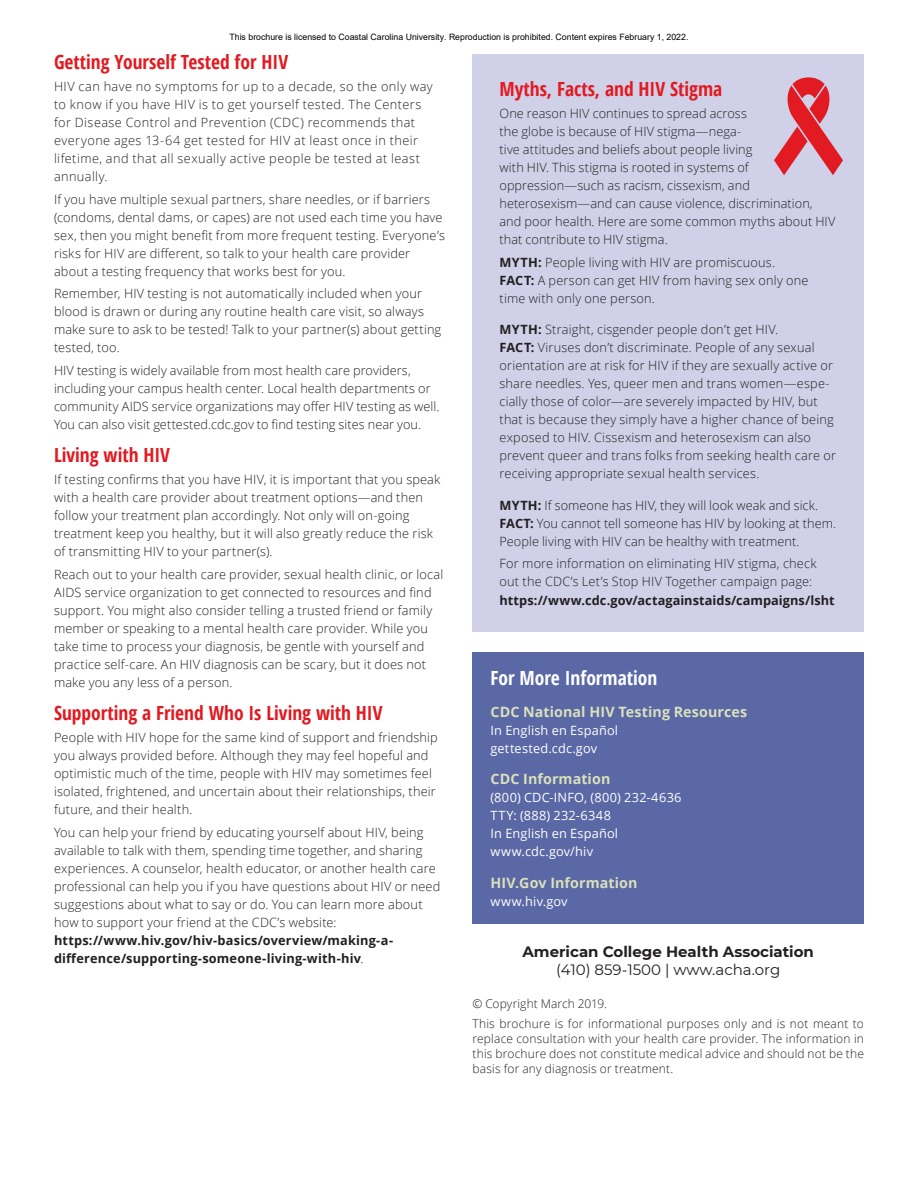
<style>
.page{position:relative;width:918px;height:1188px;background:#fff}
.page>*{position:absolute;margin:0;border:0;box-sizing:border-box;transform-origin:0 0}
.t1{font:700 19.5px "Open Sans Condensed";color:#e21a21}
.t2{font:700 19.5px "Open Sans Condensed";color:#fff}
.t3{font:700 15px "Montserrat";color:#231f20}
.t4{font:15px "Montserrat";color:#231f20}
.t5{font:700 14.25px "Open Sans";letter-spacing:.005em;color:#dae0bb}
.t6{font:300 12.75px/18px "Open Sans";letter-spacing:.015em;color:#231f20}
.t7{font:300 12.75px/18px "Open Sans";letter-spacing:.035em;color:#231f20}
.t8{font:700 12.75px/18px "Open Sans";letter-spacing:.01em;color:#231f20}
.t9{font:12.75px/18px "Open Sans";letter-spacing:.015em;color:#fff}
.t10{font:300 12px/15px "Open Sans";letter-spacing:.015em;color:#231f20}
.t11{font:8.7px "Arial";color:#000}
.s1{font-weight:300}
.s2{font-weight:700}
</style>
<div class="page">
<div style="left:472px;top:652px;width:392px;height:272px;background:#5a68a5"></div>
<div style="left:472px;top:54px;width:392px;height:577px;background:#d0d1e8"></div>
<svg style="left:774px;top:77px;width:69px;height:98px"></svg>
<p class="t11" style="left:230px;top:31px;width:461px">This brochure is licensed to Coastal Carolina University. Reproduction is prohibited. Content expires February 1, 2022.</p>
<h1 class="t1" style="left:54px;top:48px;width:236px">Getting Yourself Tested for HIV</h1>
<p class="t7" style="left:54px;top:77px;width:380px">HIV can have no symptoms for up to a decade, so the only way to know if you have HIV is to get yourself tested. The Centers for Disease Control and Prevention (CDC) recommends that everyone ages 13-64 get tested for HIV at least once in their lifetime, and that all sexually active people be tested at least annually.</p>
<p class="t6" style="left:54px;top:190px;width:392px">If you have multiple sexual partners, share needles, or if barriers (condoms, dental dams, or capes) are not used each time you have sex, then you might benefit from more frequent testing. Everyone’s risks for HIV are different, so talk to your health care provider about a testing frequency that works best for you.</p>
<p class="t6" style="left:54px;top:284px;width:389px">Remember, HIV testing is not automatically included when your blood is drawn or during any routine health care visit, so always make sure to ask to be tested! Talk to your partner(s) about getting tested, too.</p>
<p class="t6" style="left:54px;top:361px;width:387px">HIV testing is widely available from most health care providers, including your campus health center. Local health departments or community AIDS service organizations may offer HIV testing as well.<br>You can also visit gettested.cdc.gov to find testing sites near you.</p>
<h1 class="t1" style="left:54px;top:441px;width:118px">Living with HIV</h1>
<p class="t6" style="left:54px;top:470px;width:388px">If testing confirms that you have HIV, it is important that you speak with a health care provider about treatment options—and then follow your treatment plan accordingly. Not only will on-going treatment keep you healthy, but it will also greatly reduce the risk of transmitting HIV to your partner(s).</p>
<p class="t6" style="left:54px;top:565px;width:391px">Reach out to your health care provider, sexual health clinic, or local AIDS service organization to get connected to resources and find support. You might also consider telling a trusted friend or family member or speaking to a mental health care provider. While you take time to process your diagnosis, be gentle with yourself and practice self-care. An HIV diagnosis can be scary, but it does not make you any less of a person.</p>
<h1 class="t1" style="left:54px;top:699px;width:330px">Supporting a Friend Who Is Living with HIV</h1>
<p class="t6" style="left:54px;top:728px;width:385px">People with HIV hope for the same kind of support and friendship you always provided before. Although they may feel hopeful and optimistic much of the time, people with HIV may sometimes feel isolated, frightened, and uncertain about their relationships, their future, and their health.</p>
<p class="t6" style="left:54px;top:823px;width:388px">You can help your friend by educating yourself about HIV, being available to talk with them, spending time together, and sharing experiences. A counselor, health educator, or another health care professional can help you if you have questions about HIV or need suggestions about what to say or do. You can learn more about how to support your friend at the CDC’s website:</p>
<p class="t8" style="left:54px;top:931px;width:341px">https://www.hiv.gov/hiv-basics/overview/making-a&shy;difference/supporting-someone-living-with-hiv<span class="s1">.</span></p>
<h1 class="t1" style="left:500px;top:75px;width:224px">Myths, Facts, and HIV Stigma</h1>
<p class="t6" style="left:500px;top:104px;width:337px">One reason HIV continues to spread across<br>the globe is because of HIV stigma—nega-<br>tive attitudes and beliefs about people living<br>with HIV. This stigma is rooted in systems of oppression—such as racism, cissexism, and heterosexism—and can cause violence, discrimination, and poor health. Here are some common myths about HIV that contribute to HIV stigma.</p>
<p class="t6" style="left:500px;top:253px;width:311px"><span class="s2">MYTH:</span> People living with HIV are promiscuous.<br><span class="s2">FACT:</span> A person can get HIV from having sex only one time with only one person.</p>
<p class="t6" style="left:500px;top:320px;width:338px"><span class="s2">MYTH:</span> Straight, cisgender people don’t get HIV.<br><span class="s2">FACT:</span> Viruses don’t discriminate. People of any sexual orientation are at risk for HIV if they are sexually active or share needles. Yes, queer men and trans women—espe&shy;cially those of color—are severely impacted by HIV, but that is because they simply have a higher chance of being exposed to HIV. Cissexism and heterosexism can also prevent queer and trans folks from seeking health care or receiving appropriate sexual health services.</p>
<p class="t6" style="left:500px;top:496px;width:338px"><span class="s2">MYTH:</span> If someone has HIV, they will look weak and sick.<br><span class="s2">FACT:</span> You cannot tell someone has HIV by looking at them.<br>People living with HIV can be healthy with treatment.</p>
<p class="t6" style="left:500px;top:555px;width:319px">For more information on eliminating HIV stigma, check out the CDC’s Let’s Stop HIV Together campaign page:</p>
<p class="t8" style="left:500px;top:591px;width:337px">https://www.cdc.gov/actagainstaids/campaigns/lsht</p>
<h1 class="t2" style="left:490px;top:665px;width:168px">For More Information</h1>
<p class="t5" style="left:490px;top:702px;width:258px">CDC National HIV Testing Resources</p>
<p class="t9" style="left:490px;top:721px;width:129px">In English en Español gettested.cdc.gov</p>
<p class="t5" style="left:490px;top:769px;width:121px">CDC Information</p>
<p class="t9" style="left:490px;top:788px;width:193px">(800) CDC-INFO, (800) 232-4636<br>TTY: (888) 232-6348<br>In English en Español www.cdc.gov/hiv</p>
<p class="t5" style="left:490px;top:873px;width:149px">HIV.Gov Information</p>
<p class="t9" style="left:490px;top:892px;width:79px">www.hiv.gov</p>
<p class="t3" style="left:522px;top:941px;width:293px">American College Health Association</p>
<p class="t4" style="left:556px;top:959px;width:226px">(410) 859-1500 | www.acha.org</p>
<p class="t10" style="left:472px;top:994px;width:393px;line-height:19.5px">© Copyright March 2019.<br>This brochure is for informational purposes only and is not meant to</p>
<p class="t10" style="left:472px;top:1030px;width:393px;text-align:justify">replace consultation with your health care provider. The information in this brochure does not constitute medical advice and should not be the basis for any diagnosis or treatment.</p>
</div>
